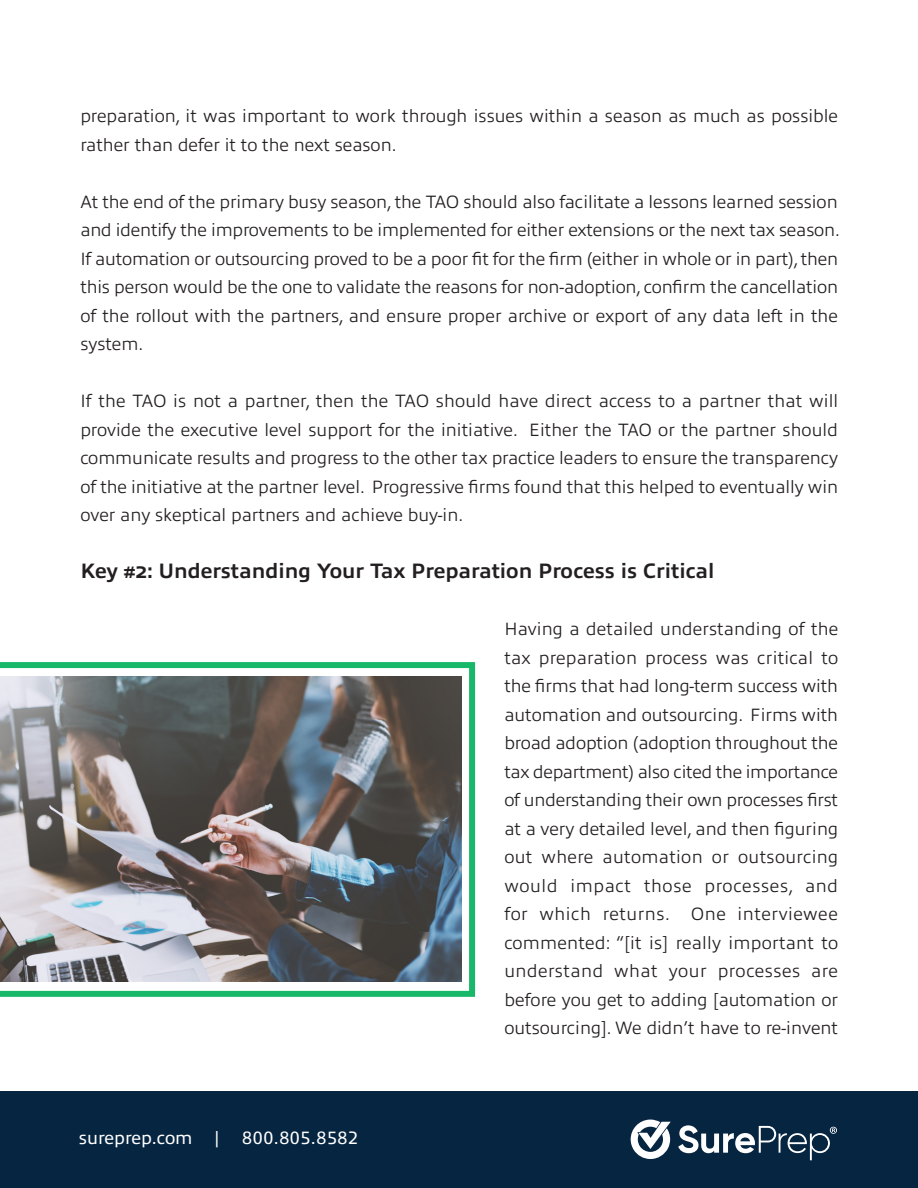
<style>
.page{position:relative;width:918px;height:1188px;background:#fff}
.page>*{position:absolute;margin:0;border:0;box-sizing:border-box;transform-origin:0 0}
.t1{font:700 21px "Allumi Std";color:#231f20}
.t2{font:300 18px/28.5px "Allumi Std";letter-spacing:-.005em;color:#231f20}
.t3{font:18px "Allumi Std";color:#fff}
.t4{font:18px "Allumi Std";letter-spacing:.03em;color:#fff}
</style>
<div class="page">
<div style="left:0;top:1092px;width:918px;height:96px;background:#062541"></div>
<svg style="left:678px;top:1125px;width:159px;height:35px"></svg>
<svg style="left:631px;top:1120px;width:40px;height:39px"></svg>
<svg style="left:0;top:662px;width:475px;height:335px"></svg>
<img style="left:0;top:676px;width:461px;height:306px">
<p class="t2" style="left:80px;top:102px;width:759px">preparation, it was important to work through issues within a season as much as possible rather than defer it to the next season.</p>
<p class="t2" style="left:80px;top:188px;width:761px">At the end of the primary busy season, the TAO should also facilitate a lessons learned session and identify the improvements to be implemented for either extensions or the next tax season.<br>If automation or outsourcing proved to be a poor fit for the firm (either in whole or in part), then this person would be the one to validate the reasons for non-adoption, confirm the cancellation of the rollout with the partners, and ensure proper archive or export of any data left in the system.</p>
<p class="t2" style="left:80px;top:387px;width:760px;text-align:justify">If the TAO is not a partner, then the TAO should have direct access to a partner that will provide the executive level support for the initiative. Either the TAO or the partner should communicate results and progress to the other tax practice leaders to ensure the transparency of the initiative at the partner level. Progressive firms found that this helped to eventually win over any skeptical partners and achieve buy-in.</p>
<p class="t1" style="left:80px;top:560px;width:636px">Key #2: Understanding Your Tax Preparation Process is Critical</p>
<p class="t2" style="left:504px;top:615px;width:335px;text-align:justify">Having a detailed understanding of the tax preparation process was critical to the firms that had long-term success with automation and outsourcing. Firms with broad adoption (adoption throughout the tax department) also cited the importance of understanding their own processes first at a very detailed level, and then figuring out where automation or outsourcing would impact those processes, and for which returns. One interviewee commented: “[it is] really important to understand what your processes are before you get to adding [automation or outsourcing]. We didn’t have to re-invent</p>
<p class="t3" style="left:79px;top:1128px;width:142px">sureprep.com |</p>
<p class="t4" style="left:242px;top:1128px;width:117px">800.805.8582</p>
</div>
